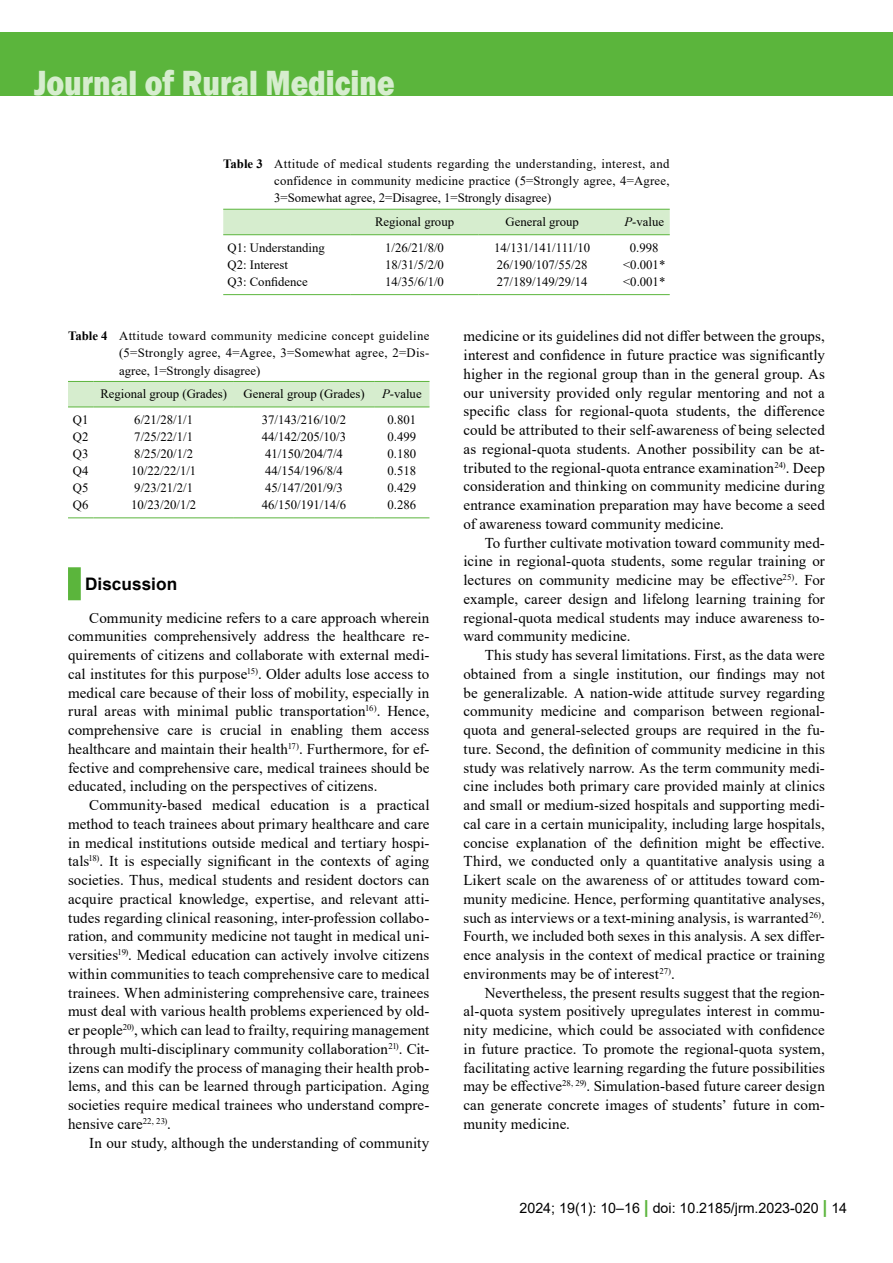
<style>
.page{position:relative;width:893px;height:1263px;background:#fff}
.page>*{position:absolute;margin:0;border:0;box-sizing:border-box;transform-origin:0 0}
.t1{font:800 36px "Franklin Gothic";color:#d6edce;scale:.83 1}
.t2{font:700 17.25px "Arial";color:#000}
.t3{font:15px/18.8px "Times New Roman";letter-spacing:.005em;color:#000;text-align:justify}
.t4{font:14.25px "Arial";color:#000}
.t5{font:12.75px/17.2px "Times New Roman";color:#000;text-align:justify}
.s1{font-weight:700}
.s2{font-style:italic}
.s3{font-weight:700;font-size:18px;color:#5bb53c}
</style>
<div class="page">
<div style="left:0;top:32px;width:893px;height:64px;background:#5bb53c"></div>
<div style="left:68px;top:567px;width:13px;height:33px;background:#5bb53c"></div>
<div style="left:223px;top:210px;width:447px;height:24px;background:#d6edce"></div>
<hr style="left:223px;top:209px;width:128px;height:1px;background:#5bb53c">
<hr style="left:351px;top:209px;width:127px;height:1px;background:#5bb53c">
<hr style="left:478px;top:209px;width:128px;height:1px;background:#5bb53c">
<hr style="left:606px;top:209px;width:64px;height:1px;background:#5bb53c">
<hr style="left:223px;top:234px;width:128px;height:1px;background:#5bb53c">
<hr style="left:351px;top:234px;width:127px;height:1px;background:#5bb53c">
<hr style="left:478px;top:234px;width:128px;height:1px;background:#5bb53c">
<hr style="left:606px;top:234px;width:64px;height:1px;background:#5bb53c">
<hr style="left:223px;top:294px;width:128px;height:1px;background:#5bb53c">
<hr style="left:351px;top:294px;width:127px;height:1px;background:#5bb53c">
<hr style="left:478px;top:294px;width:128px;height:1px;background:#5bb53c">
<hr style="left:606px;top:294px;width:64px;height:1px;background:#5bb53c">
<svg style="left:68px;top:381px;width:361px;height:27px"></svg>
<hr style="left:94px;top:407px;width:140px;height:1px;background:#5bb53c">
<hr style="left:234px;top:407px;width:140px;height:1px;background:#5bb53c">
<hr style="left:374px;top:407px;width:55px;height:1px;background:#5bb53c">
<svg style="left:68px;top:517px;width:26px;height:1px"></svg>
<hr style="left:94px;top:517px;width:140px;height:1px;background:#5bb53c">
<hr style="left:234px;top:517px;width:140px;height:1px;background:#5bb53c">
<hr style="left:374px;top:517px;width:55px;height:1px;background:#5bb53c">
<h1 class="t1" style="left:34px;top:59px;width:436px">Journal of Rural Medicine</h1>
<p class="t5" style="left:274px;top:155px;width:397px;text-indent:-51px"><span class="s1">Table 3</span> Attitude of medical students regarding the understanding, interest, and confidence in community medicine practice (5=Strongly agree, 4=Agree, 3=Somewhat agree, 2=Disagree, 1=Strongly disagree)</p>
<p class="t5" style="left:375px;top:213px;width:80px">Regional group</p>
<p class="t5" style="left:505px;top:213px;width:75px">General group</p>
<p class="t5" style="left:624px;top:213px;width:41px"><span class="s2">P</span>-value</p>
<p class="t5" style="left:227px;top:239px;width:99px">Q1: Understanding</p>
<p class="t5" style="left:385px;top:239px;width:60px">1/26/21/8/0</p>
<p class="t5" style="left:494px;top:239px;width:98px">14/131/141/111/10</p>
<p class="t5" style="left:630px;top:239px;width:30px">0.998</p>
<p class="t5" style="left:227px;top:256px;width:62px">Q2: Interest</p>
<p class="t5" style="left:385px;top:256px;width:60px">18/31/5/2/0</p>
<p class="t5" style="left:497px;top:256px;width:92px">26/190/107/55/28</p>
<p class="t5" style="left:623px;top:256px;width:44px">&lt;0.001*</p>
<p class="t5" style="left:227px;top:273px;width:82px">Q3: Confidence</p>
<p class="t5" style="left:385px;top:273px;width:60px">14/35/6/1/0</p>
<p class="t5" style="left:497px;top:273px;width:92px">27/189/149/29/14</p>
<p class="t5" style="left:623px;top:273px;width:44px">&lt;0.001*</p>
<p class="t5" style="left:119px;top:327px;width:312px;text-indent:-51px"><span class="s1">Table 4</span> Attitude toward community medicine concept guideline (5=Strongly agree, 4=Agree, 3=Somewhat agree, 2=Dis&shy;agree, 1=Strongly disagree)</p>
<p class="t5" style="left:100px;top:385px;width:128px">Regional group (Grades)</p>
<p class="t5" style="left:243px;top:385px;width:123px">General group (Grades)</p>
<p class="t5" style="left:382px;top:385px;width:41px"><span class="s2">P</span>-value</p>
<p class="t5" style="left:73px;top:411px;width:17px">Q1</p>
<p class="t5" style="left:134px;top:411px;width:60px">6/21/28/1/1</p>
<p class="t5" style="left:262px;top:411px;width:86px">37/143/216/10/2</p>
<p class="t5" style="left:387px;top:411px;width:30px">0.801</p>
<p class="t5" style="left:73px;top:428px;width:17px">Q2</p>
<p class="t5" style="left:134px;top:428px;width:60px">7/25/22/1/1</p>
<p class="t5" style="left:262px;top:428px;width:86px">44/142/205/10/3</p>
<p class="t5" style="left:387px;top:428px;width:30px">0.499</p>
<p class="t5" style="left:73px;top:445px;width:17px">Q3</p>
<p class="t5" style="left:134px;top:445px;width:60px">8/25/20/1/2</p>
<p class="t5" style="left:265px;top:445px;width:79px">41/150/204/7/4</p>
<p class="t5" style="left:387px;top:445px;width:30px">0.180</p>
<p class="t5" style="left:73px;top:462px;width:17px">Q4</p>
<p class="t5" style="left:131px;top:462px;width:67px">10/22/22/1/1</p>
<p class="t5" style="left:265px;top:462px;width:79px">44/154/196/8/4</p>
<p class="t5" style="left:387px;top:462px;width:30px">0.518</p>
<p class="t5" style="left:73px;top:479px;width:17px">Q5</p>
<p class="t5" style="left:134px;top:479px;width:60px">9/23/21/2/1</p>
<p class="t5" style="left:265px;top:479px;width:79px">45/147/201/9/3</p>
<p class="t5" style="left:387px;top:479px;width:30px">0.429</p>
<p class="t5" style="left:73px;top:496px;width:17px">Q6</p>
<p class="t5" style="left:131px;top:496px;width:67px">10/23/20/1/2</p>
<p class="t5" style="left:262px;top:496px;width:86px">46/150/191/14/6</p>
<p class="t5" style="left:387px;top:496px;width:30px">0.286</p>
<p class="t2" style="left:85px;top:572px;width:94px">Discussion</p>
<p class="t3" style="left:68px;top:608px;width:363px;text-indent:21px">Community medicine refers to a care approach wherein communities comprehensively address the healthcare re&shy;quirements of citizens and collaborate with external medi&shy;cal institutes for this purpose<sup>15)</sup>. Older adults lose access to medical care because of their loss of mobility, especially in rural areas with minimal public transportation<sup>16)</sup>. Hence, comprehensive care is crucial in enabling them access healthcare and maintain their health<sup>17)</sup>. Furthermore, for ef&shy;fective and comprehensive care, medical trainees should be educated, including on the perspectives of citizens.</p>
<p class="t3" style="left:68px;top:795px;width:363px;text-indent:21px">Community-based medical education is a practical method to teach trainees about primary healthcare and care in medical institutions outside medical and tertiary hospi&shy;tals<sup>18)</sup>. It is especially significant in the contexts of aging societies. Thus, medical students and resident doctors can acquire practical knowledge, expertise, and relevant atti&shy;tudes regarding clinical reasoning, inter-profession collabo&shy;ration, and community medicine not taught in medical uni&shy;versities<sup>19)</sup>. Medical education can actively involve citizens within communities to teach comprehensive care to medical trainees. When administering comprehensive care, trainees must deal with various health problems experienced by old&shy;er people<sup>20)</sup>, which can lead to frailty, requiring management through multi-disciplinary community collaboration<sup>21)</sup>. Cit&shy;izens can modify the process of managing their health prob&shy;lems, and this can be learned through participation. Aging societies require medical trainees who understand compre&shy;hensive care<sup>22,</sup> <sup>23)</sup>.</p>
<p class="t3" style="left:89px;top:1133px;width:342px">In our study, although the understanding of community</p>
<p class="t3" style="left:463px;top:326px;width:363px">medicine or its guidelines did not differ between the groups, interest and confidence in future practice was significantly higher in the regional group than in the general group. As our university provided only regular mentoring and not a specific class for regional-quota students, the difference could be attributed to their self-awareness of being selected as regional-quota students. Another possibility can be at&shy;tributed to the regional-quota entrance examination<sup>24)</sup>. Deep consideration and thinking on community medicine during entrance examination preparation may have become a seed of awareness toward community medicine.</p>
<p class="t3" style="left:463px;top:533px;width:363px;text-indent:21px">To further cultivate motivation toward community med&shy;icine in regional-quota students, some regular training or lectures on community medicine may be effective<sup>25)</sup>. For example, career design and lifelong learning training for regional-quota medical students may induce awareness to&shy;ward community medicine.</p>
<p class="t3" style="left:463px;top:645px;width:363px;text-indent:21px">This study has several limitations. First, as the data were obtained from a single institution, our findings may not be generalizable. A nation-wide attitude survey regarding community medicine and comparison between regional&shy;quota and general-selected groups are required in the fu&shy;ture. Second, the definition of community medicine in this study was relatively narrow. As the term community medi&shy;cine includes both primary care provided mainly at clinics and small or medium-sized hospitals and supporting medi&shy;cal care in a certain municipality, including large hospitals, concise explanation of the definition might be effective.<br>Third, we conducted only a quantitative analysis using a Likert scale on the awareness of or attitudes toward com&shy;munity medicine. Hence, performing quantitative analyses, such as interviews or a text-mining analysis, is warranted<sup>26)</sup>.<br>Fourth, we included both sexes in this analysis. A sex differ&shy;ence analysis in the context of medical practice or training environments may be of interest<sup>27)</sup>.</p>
<p class="t3" style="left:463px;top:983px;width:363px;text-indent:21px">Nevertheless, the present results suggest that the region&shy;al-quota system positively upregulates interest in commu&shy;nity medicine, which could be associated with confidence in future practice. To promote the regional-quota system, facilitating active learning regarding the future possibilities may be effective<sup>28,</sup> <sup>29)</sup>. Simulation-based future career design can generate concrete images of students’ future in com&shy;munity medicine.</p>
<p class="t4" style="left:519px;top:1198px;width:329px">2024; 19(1): 10–16 <span class="s3">|</span> doi: 10.2185/jrm.2023-020 <span class="s3">|</span> 14</p>
</div>
